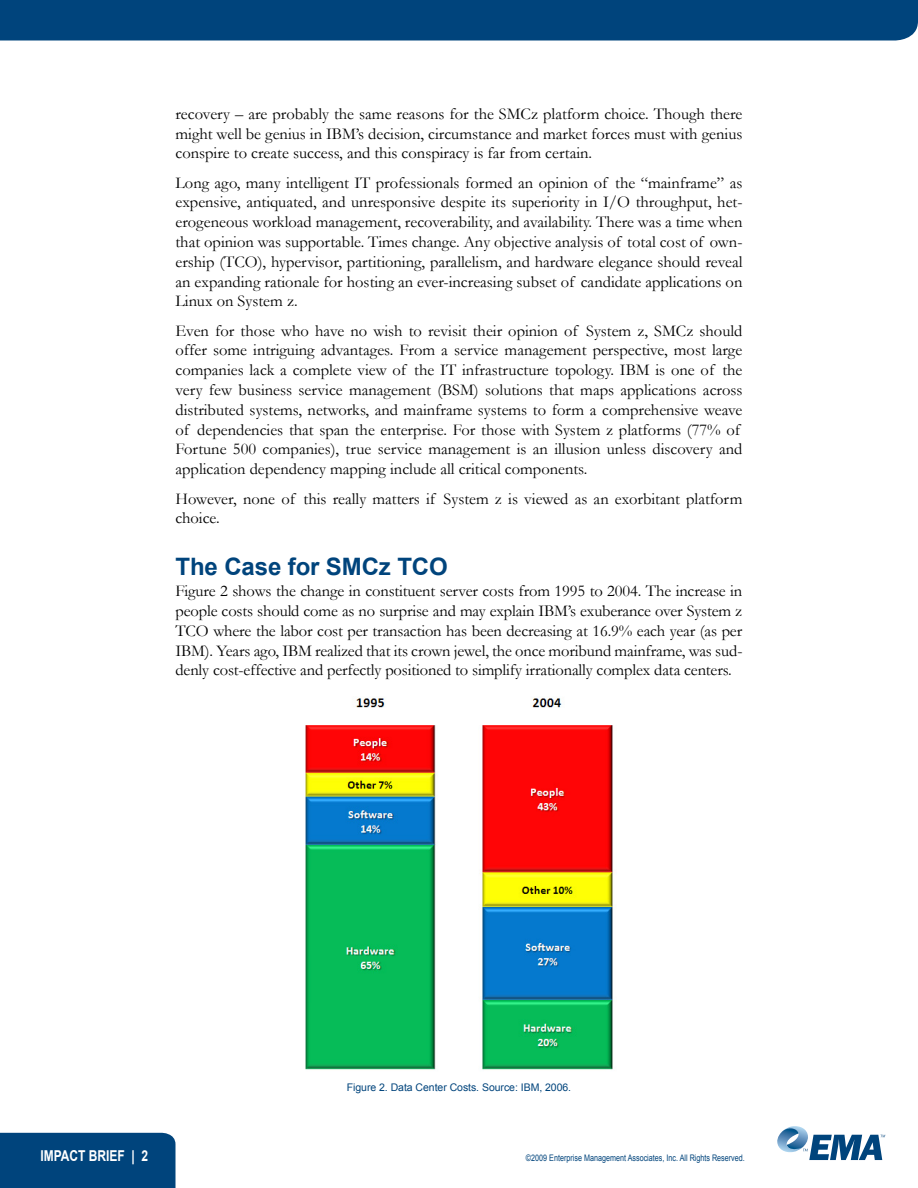
<style>
.page{position:relative;width:918px;height:1188px;background:#fff}
.page>*{position:absolute;margin:0;border:0;box-sizing:border-box;transform-origin:0 0}
.Heading_1{font:700 24px "Arial";letter-spacing:-.005em;color:#00447c}
.Footnote_Text{font:16.5px/19.8px "Garamond";color:#000;text-align:justify}
.Page_footer{font:700 15px "Arial";color:#fff;scale:.8 1}
.Captions{font:10.5px "Arial";letter-spacing:-.005em;color:#00447c}
.Copyright_info{font:9px "Arial";color:#00447c;scale:.8 1}
</style>
<div class="page">
<div style="left:0;top:0;width:918px;height:40px;background:#00447c"></div>
<svg style="left:777px;top:1126px;width:108px;height:34px"></svg>
<img style="left:305px;top:698px;width:308px;height:372px">
<div style="left:0;top:1133px;width:176px;height:55px;background:#00447c"></div>
<p class="Footnote_Text" style="left:176px;top:103px;width:569px">recovery – are probably the same reasons for the SMCz platform choice. Though there might well be genius in IBM’s decision, circumstance and market forces must with genius conspire to create success, and this conspiracy is far from certain.</p>
<p class="Footnote_Text" style="left:176px;top:172px;width:569px">Long ago, many intelligent IT professionals formed an opinion of the “mainframe” as expensive, antiquated, and unresponsive despite its superiority in I/O throughput, het&shy;erogeneous workload management, recoverability, and availability. There was a time when that opinion was supportable. Times change. Any objective analysis of total cost of own&shy;ership (TCO), hypervisor, partitioning, parallelism, and hardware elegance should reveal an expanding rationale for hosting an ever-increasing subset of candidate applications on Linux on System z.</p>
<p class="Footnote_Text" style="left:176px;top:320px;width:569px;text-align:left">Even for those who have no wish to revisit their opinion of System z, SMCz should offer some intriguing advantages. From a service management perspective, most large companies lack a complete view of the IT infrastructure topology. IBM is one of the very few business service management (BSM) solutions that maps applications across distributed systems, networks, and mainframe systems to form a comprehensive weave of dependencies that span the enterprise. For those with System z platforms (77% of Fortune 500 companies), true service management is an illusion unless discovery and application dependency mapping include all critical components.</p>
<p class="Footnote_Text" style="left:176px;top:488px;width:568px">However, none of this really matters if System z is viewed as an exorbitant platform choice.</p>
<p class="Heading_1" style="left:176px;top:551px;width:274px">The Case for SMCz TCO</p>
<p class="Footnote_Text" style="left:176px;top:581px;width:569px">Figure 2 shows the change in constituent server costs from 1995 to 2004. The increase in people costs should come as no surprise and may explain IBM’s exuberance over System z TCO where the labor cost per transaction has been decreasing at 16.9% each year (as per IBM). Years ago, IBM realized that its crown jewel, the once moribund mainframe, was sud&shy;denly cost-effective and perfectly positioned to simplify irrationally complex data centers.</p>
<p class="Captions" style="left:347px;top:1080px;width:226px">Figure 2. Data Center Costs. Source: IBM, 2006.</p>
<p class="Page_footer" style="left:40px;top:1146px;width:120px">IMPACT BRIEF |</p>
<p class="Copyright_info" style="left:526px;top:1152px;width:275px">©2009 Enterprise Management Associates, Inc. All Rights Reserved.</p>
</div>
